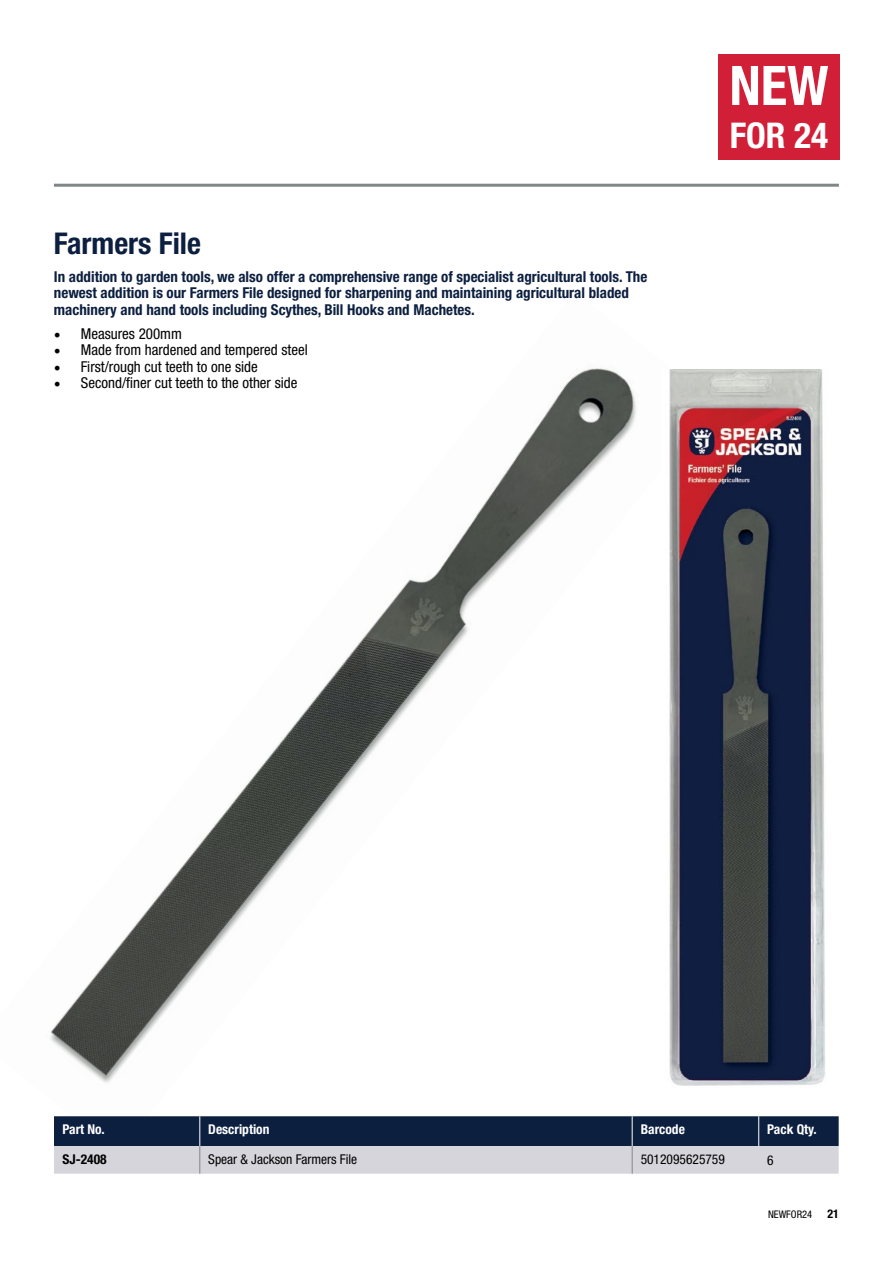
<style>
.page{position:relative;width:893px;height:1263px;background:#fff}
.page>*{position:absolute;margin:0;border:0;box-sizing:border-box;transform-origin:0 0}
.t1{font:700 condensed 54.6px "Helvetica Neue LT Std";color:#fff}
.t2{font:700 condensed 35.55px "Helvetica Neue LT Std";color:#fff}
.t3{font:700 condensed 30px "Helvetica Neue LT Std";color:#0c1f3f}
.t4{font:700 condensed 15px/16.5px "Helvetica Neue LT Std";color:#0c1f3f}
.t5{font:condensed 15px "Helvetica Neue LT Std";color:#000}
.t6{font:condensed 13.5px "Helvetica Neue LT Std";color:#000}
.t7{font:700 condensed 13.5px "Helvetica Neue LT Std";color:#fff}
.t8{font:700 condensed 13.5px "Helvetica Neue LT Std";color:#000}
.t9{font:700 condensed 12px "Helvetica Neue LT Std";color:#000}
.t10{font:condensed 10.5px "Helvetica Neue LT Std";color:#000}
.s1{font-family:"Minion Pro";font-stretch:normal;font-size:18px}
</style>
<div class="page">
<img style="left:50px;top:368px;width:665px;height:715px">
<img style="left:661px;top:370px;width:164px;height:716px">
<svg style="left:54px;top:1116px;width:785px;height:58px;background:#6f788b"></svg>
<hr style="left:54px;top:184px;width:785px;height:3px;background:#818688">
<div style="left:718px;top:54px;width:122px;height:105px;background:#d11f38"></div>
<h3 class="t3" style="left:54px;top:225px;width:149px">Farmers File</h3>
<p class="t4" style="left:54px;top:268px;width:595px">In addition to garden tools, we also offer a comprehensive range of specialist agricultural tools. The newest addition is our Farmers File designed for sharpening and maintaining agricultural bladed machinery and hand tools including Scythes, Bill Hooks and Machetes.</p>
<p class="t5" style="left:54px;top:325px;width:129px"><span class="s1">•</span> Measures 200mm</p>
<p class="t5" style="left:54px;top:341px;width:255px"><span class="s1">•</span> Made from hardened and tempered steel</p>
<p class="t5" style="left:54px;top:358px;width:205px"><span class="s1">•</span> First/rough cut teeth to one side</p>
<p class="t5" style="left:54px;top:374px;width:245px"><span class="s1">•</span> Second/finer cut teeth to the other side</p>
<h1 class="t1" style="left:729px;top:53px;width:101px">NEW</h1>
<h2 class="t2" style="left:730px;top:113px;width:100px">FOR 24</h2>
<p class="t7" style="left:63px;top:1121px;width:44px">Part No.</p>
<p class="t7" style="left:208px;top:1121px;width:63px">Description</p>
<p class="t7" style="left:641px;top:1121px;width:46px">Barcode</p>
<p class="t7" style="left:767px;top:1121px;width:51px">Pack Qty.</p>
<p class="t8" style="left:63px;top:1151px;width:46px">SJ-2408</p>
<p class="t6" style="left:208px;top:1151px;width:150px">Spear &amp; Jackson Farmers File</p>
<p class="t6" style="left:641px;top:1151px;width:86px">5012095625759</p>
<p class="t6" style="left:767px;top:1152px;width:8px">6</p>
<p class="t10" style="left:768px;top:1208px;width:46px">NEWFOR24</p>
<p class="t9" style="left:827px;top:1206px;width:13px">21</p>
</div>
